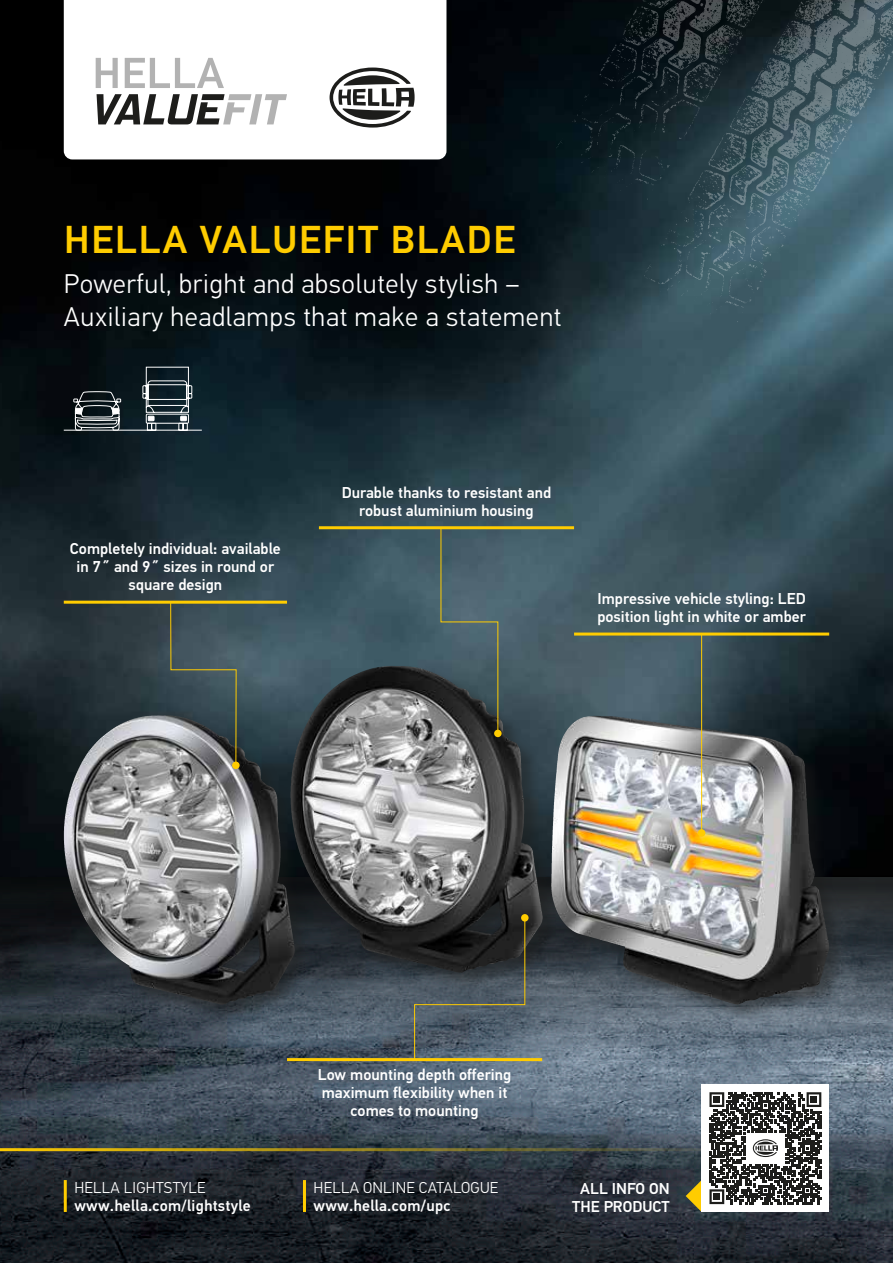
<style>
.page{position:relative;width:893px;height:1263px;background:#fff}
.page>*{position:absolute;margin:0;border:0;box-sizing:border-box;transform-origin:0 0}
.t1{font:500 39px "Hella DIN Universal";letter-spacing:.045em;color:#fc0}
.t2{font:300 27px/32.4px "Hella DIN Universal";letter-spacing:.025em;color:#fff}
.t3{font:500 15.75px/18px "Hella DIN Universal";color:#fff;text-align:center}
.t4{font:300 15.75px "Hella DIN Universal";letter-spacing:.015em;color:#fff}
</style>
<div class="page">
<img style="left:0;top:0;width:893px;height:1263px">
<svg style="left:0;top:877px;width:893px;height:271px;background:#4a5764"></svg>
<svg style="left:64px;top:0;width:382px;height:159px"></svg>
<svg style="left:97px;top:94px;width:190px;height:30px"></svg>
<svg style="left:96px;top:58px;width:128px;height:30px"></svg>
<svg style="left:330px;top:68px;width:85px;height:60px"></svg>
<svg style="left:556px;top:129px;width:88px;height:71px;background:#0e2026"></svg>
<svg style="left:547px;top:0;width:97px;height:129px;background:#050f15"></svg>
<svg style="left:644px;top:0;width:113px;height:322px;background:#2b4047"></svg>
<svg style="left:757px;top:0;width:136px;height:342px;background:#4b6773"></svg>
<hr style="left:64px;top:1180px;width:3px;height:32px;background:#fc0">
<hr style="left:303px;top:1180px;width:3px;height:32px;background:#fc0">
<hr style="left:0;top:1148px;width:733px;height:3px;background:#fc0">
<svg style="left:686px;top:1180px;width:16px;height:32px"></svg>
<div style="left:550px;top:714px;width:298px;height:309px;background:#1d1d1b;opacity:.45"></div>
<img style="left:561px;top:716px;width:32px;height:201px">
<div style="left:289px;top:664px;width:272px;height:327px;background:#1d1d1b;opacity:.45"></div>
<img style="left:314px;top:666px;width:80px;height:45px">
<div style="left:62px;top:714px;width:251px;height:309px;background:#1d1d1b;opacity:.45"></div>
<img style="left:85px;top:715px;width:79px;height:42px">
<hr style="left:64px;top:601px;width:223px;height:3px;background:#fc0">
<hr style="left:319px;top:526px;width:255px;height:3px;background:#fc0">
<hr style="left:287px;top:1058px;width:255px;height:3px;background:#fc0">
<hr style="left:574px;top:632px;width:255px;height:3px;background:#fc0">
<svg style="left:440px;top:526px;width:59px;height:208px;background:#4c5c5e"></svg>
<div style="left:494px;top:730px;width:8px;height:7px;background:#fc0;border-radius:50%"></div>
<svg style="left:170px;top:603px;width:67px;height:163px;background:#525f62"></svg>
<div style="left:232px;top:761px;width:8px;height:8px;background:#fc0;border-radius:50%"></div>
<svg style="left:414px;top:917px;width:112px;height:142px;background:#40474b"></svg>
<div style="left:521px;top:914px;width:8px;height:7px;background:#fc0;border-radius:50%"></div>
<hr style="left:701px;top:634px;width:1px;height:199px;background:#fc0">
<div style="left:698px;top:829px;width:7px;height:8px;background:#fc0;border-radius:50%"></div>
<svg style="left:64px;top:367px;width:138px;height:64px;background:#2f3b41"></svg>
<div style="left:702px;top:1084px;width:127px;height:128px;background:#fff"></div>
<svg style="left:709px;top:1092px;width:112px;height:112px"></svg>
<h1 class="t1" style="left:64px;top:214px;width:453px">HELLA VALUEFIT BLADE</h1>
<h2 class="t2" style="left:64px;top:270px;width:499px">Powerful, bright and absolutely stylish –<br>Auxiliary headlamps that make a statement</h2>
<p class="t3" style="left:70px;top:541px;width:212px">Completely individual: available in 7˝ and 9˝ sizes in round or square design</p>
<p class="t3" style="left:342px;top:484px;width:211px">Durable thanks to resistant and robust aluminium housing</p>
<p class="t3" style="left:597px;top:591px;width:210px;text-align:left">Impressive vehicle styling: LED position light in white or amber</p>
<p class="t4" style="left:74px;top:1178px;width:133px">HELLA LIGHTSTYLE</p>
<p class="t3" style="left:74px;top:1198px;width:178px">www.hella.com/lightstyle</p>
<p class="t3" style="left:318px;top:1067px;width:195px">Low mounting depth offering maximum flexibility when it comes to mounting</p>
<p class="t4" style="left:314px;top:1178px;width:186px">HELLA ONLINE CATALOGUE</p>
<p class="t3" style="left:314px;top:1198px;width:138px">www.hella.com/upc</p>
<p class="t3" style="left:572px;top:1181px;width:99px">ALL INFO ON<br>THE PRODUCT</p>
</div>
